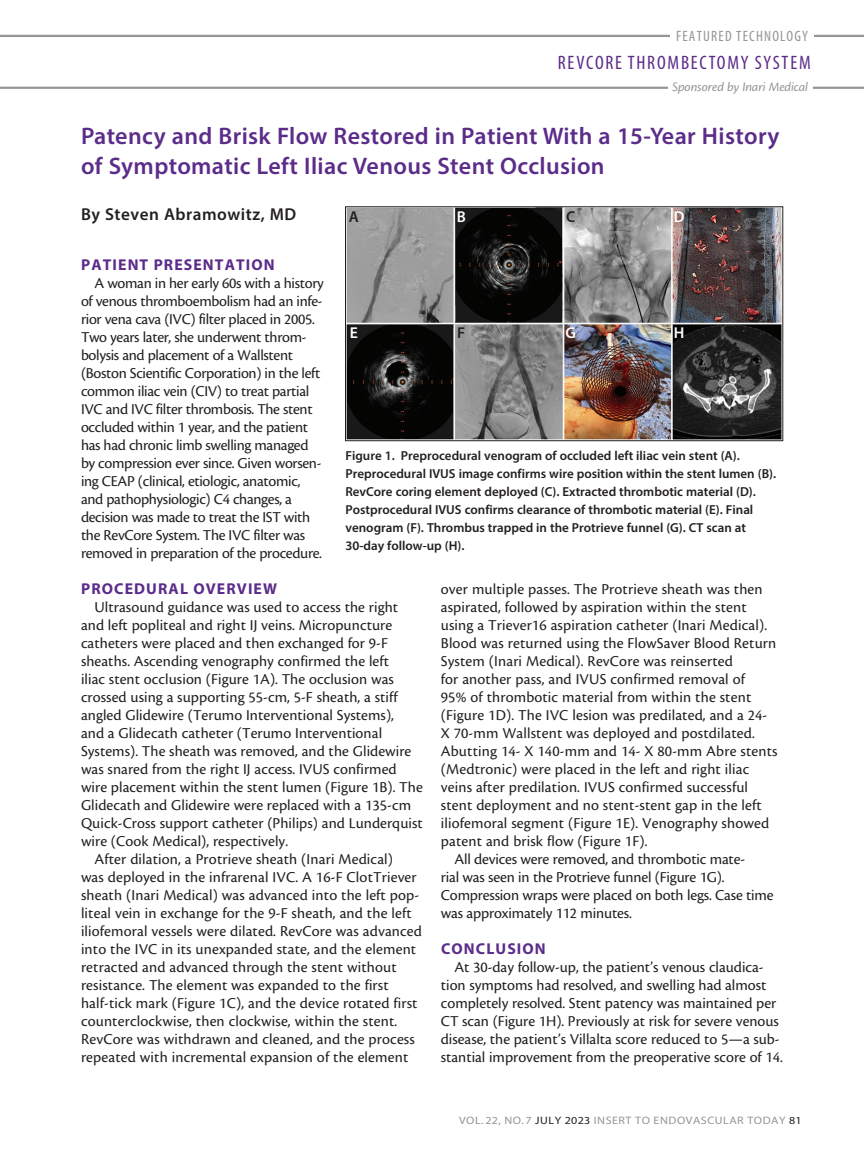
<style>
.page{position:relative;width:864px;height:1161px;background:#fff}
.page>*{position:absolute;margin:0;border:0;box-sizing:border-box;transform-origin:0 0}
.Subhead_Special_no_l{font:600 24px/30px "Myriad Pro";letter-spacing:.015em;color:#5c2c8a}
.t1{font:condensed 19.5px "Myriad Pro";letter-spacing:.09em;color:#5c2c8a}
.author{font:600 17.25px "Myriad Pro";letter-spacing:.03em;color:#231f20}
.body{font:15.75px/18px "Cronos Pro";letter-spacing:.005em;color:#231f20}
.body-2{font:15.75px/18px "Cronos Pro";letter-spacing:-.02em;color:#231f20}
.subhead{font:700 15.75px "Myriad Pro";letter-spacing:.07em;color:#5c2c8a}
.figure_labels{font:600 15.75px "Myriad Pro";color:#fff}
.figure_labels-2{font:600 15.75px "Myriad Pro";color:#231f20}
.t2{font:condensed 15px "Myriad Pro";letter-spacing:.08em;color:#939598}
.t3{font:italic 13.5px "Cronos Pro";letter-spacing:-.01em;color:#939598}
.t4{font:600 13.05px/18px "Myriad Pro";color:#231f20}
.t5{font:10.8px "Myriad Pro";letter-spacing:.045em;color:#939598;scale:1.11 1}
.s1{color:#231f20}
</style>
<div class="page">
<svg style="left:0;top:34px;width:864px;height:55px"></svg>
<div style="left:670px;top:30px;width:144px;height:14px;background:#fff"></div>
<div style="left:668px;top:79px;width:144px;height:14px;background:#fff"></div>
<img style="left:347px;top:209px;width:434px;height:230px">
<div style="left:345px;top:207px;width:438px;height:234px;border:1px solid #231f20"></div>
<p class="t2" style="left:676px;top:27px;width:134px">FEATURED TECHNOLOGY</p>
<p class="t1" style="left:558px;top:51px;width:254px">REVCORE THROMBECTOMY SYSTEM</p>
<p class="t3" style="left:672px;top:79px;width:137px">Sponsored by Inari Medical</p>
<p class="Subhead_Special_no_l" style="left:81px;top:120px;width:700px">Patency and Brisk Flow Restored in Patient With a 15-Year History of Symptomatic Left Iliac Venous Stent Occlusion</p>
<p class="author" style="left:81px;top:203px;width:217px">By Steven Abramowitz, MD</p>
<p class="subhead" style="left:81px;top:254px;width:195px">PATIENT PRESENTATION</p>
<p class="body-2" style="left:81px;top:274px;width:244px;text-indent:14px">A woman in her early 60s with a history of venous thromboembolism had an infe&shy;rior vena cava (IVC) filter placed in 2005.<br>Two years later, she underwent throm&shy;bolysis and placement of a Wallstent (Boston Scientific Corporation) in the left common iliac vein (CIV) to treat partial IVC and IVC filter thrombosis. The stent occluded within 1 year, and the patient has had chronic limb swelling managed by compression ever since. Given worsen&shy;ing CEAP (clinical, etiologic, anatomic, and pathophysiologic) C4 changes, a decision was made to treat the IST with the RevCore System. The IVC filter was removed in preparation of the procedure.</p>
<p class="subhead" style="left:81px;top:578px;width:197px">PROCEDURAL OVERVIEW</p>
<p class="body" style="left:81px;top:598px;width:343px;text-indent:14px">Ultrasound guidance was used to access the right and left popliteal and right IJ veins. Micropuncture catheters were placed and then exchanged for 9-F sheaths. Ascending venography confirmed the left<br>iliac stent occlusion (Figure 1A). The occlusion was crossed using a supporting 55-cm, 5-F sheath, a stiff angled Glidewire (Terumo Interventional Systems),<br>and a Glidecath catheter (Terumo Interventional Systems). The sheath was removed, and the Glidewire was snared from the right IJ access. IVUS confirmed wire placement within the stent lumen (Figure 1B). The Glidecath and Glidewire were replaced with a 135-cm Quick-Cross support catheter (Philips) and Lunderquist wire (Cook Medical), respectively.</p>
<p class="body" style="left:81px;top:850px;width:343px;text-indent:14px">After dilation, a Protrieve sheath (Inari Medical)<br>was deployed in the infrarenal IVC. A 16-F ClotTriever sheath (Inari Medical) was advanced into the left pop&shy;liteal vein in exchange for the 9-F sheath, and the left iliofemoral vessels were dilated. RevCore was advanced into the IVC in its unexpanded state, and the element retracted and advanced through the stent without resistance. The element was expanded to the first half-tick mark (Figure 1C), and the device rotated first counterclockwise, then clockwise, within the stent.<br>RevCore was withdrawn and cleaned, and the process repeated with incremental expansion of the element</p>
<p class="figure_labels-2" style="left:566px;top:207px;width:11px">C</p>
<p class="figure_labels" style="left:457px;top:207px;width:11px">B</p>
<p class="figure_labels" style="left:674px;top:207px;width:12px">D</p>
<p class="figure_labels-2" style="left:349px;top:207px;width:12px">A</p>
<p class="figure_labels" style="left:565px;top:323px;width:12px">G</p>
<p class="figure_labels" style="left:350px;top:323px;width:10px">E</p>
<p class="figure_labels-2" style="left:457px;top:323px;width:10px">F</p>
<p class="figure_labels" style="left:674px;top:323px;width:12px">H</p>
<p class="t4" style="left:345px;top:446px;width:432px">Figure 1. Preprocedural venogram of occluded left iliac vein stent (A).<br>Preprocedural IVUS image confirms wire position within the stent lumen (B).<br>RevCore coring element deployed (C). Extracted thrombotic material (D).<br>Postprocedural IVUS confirms clearance of thrombotic material (E). Final venogram (F). Thrombus trapped in the Protrieve funnel (G). CT scan at 30-day follow-up (H).</p>
<p class="body" style="left:441px;top:580px;width:338px">over multiple passes. The Protrieve sheath was then aspirated, followed by aspiration within the stent using a Triever16 aspiration catheter (Inari Medical).<br>Blood was returned using the FlowSaver Blood Return System (Inari Medical). RevCore was reinserted<br>for another pass, and IVUS confirmed removal of<br>95% of thrombotic material from within the stent (Figure 1D). The IVC lesion was predilated, and a 24- X 70-mm Wallstent was deployed and postdilated.<br>Abutting 14- X 140-mm and 14- X 80-mm Abre stents (Medtronic) were placed in the left and right iliac veins after predilation. IVUS confirmed successful stent deployment and no stent-stent gap in the left iliofemoral segment (Figure 1E). Venography showed patent and brisk flow (Figure 1F).</p>
<p class="body" style="left:441px;top:850px;width:334px;text-indent:14px">All devices were removed, and thrombotic mate-<br>rial was seen in the Protrieve funnel (Figure 1G).<br>Compression wraps were placed on both legs. Case time was approximately 112 minutes.</p>
<p class="subhead" style="left:441px;top:938px;width:106px">CONCLUSION</p>
<p class="body" style="left:441px;top:958px;width:343px;text-indent:14px">At 30-day follow-up, the patient’s venous claudica&shy;tion symptoms had resolved, and swelling had almost completely resolved. Stent patency was maintained per CT scan (Figure 1H). Previously at risk for severe venous disease, the patient’s Villalta score reduced to 5—a sub&shy;stantial improvement from the preoperative score of 14.</p>
<p class="t5" style="left:459px;top:1113px;width:310px">VOL. 22, NO. 7 <span class="s1">JULY 2023</span> INSERT TO ENDOVASCULAR TODAY <span class="s1">81</span></p>
</div>
